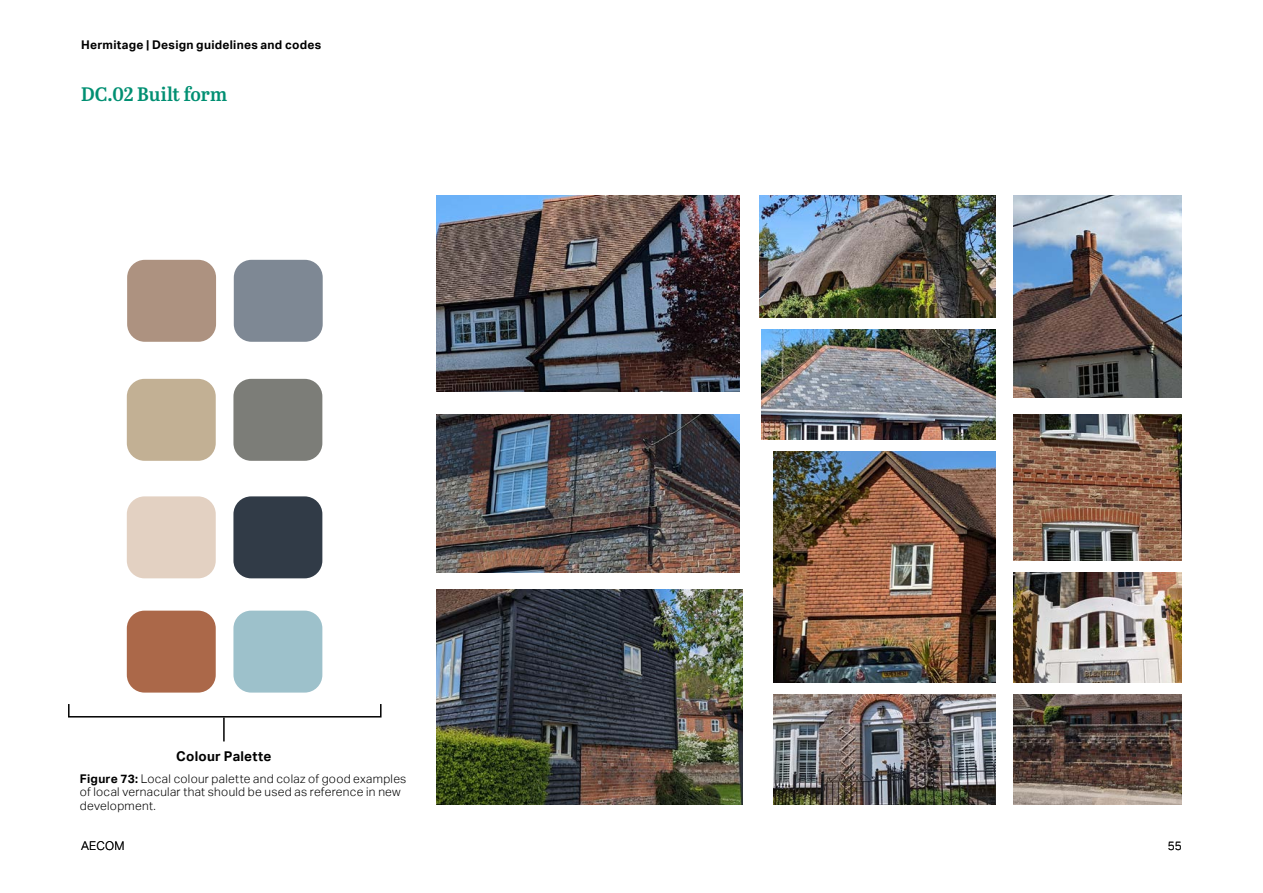
<style>
.page{position:relative;width:1263px;height:893px;background:#fff}
.page>*{position:absolute;margin:0;border:0;box-sizing:border-box;transform-origin:0 0}
.t1{font:19.5px "Abril Titling Sb";letter-spacing:-.005em;color:#008f72}
.t2{font:700 13.5px "AECOM Sans";letter-spacing:.015em;color:#000}
.t3{font:300 12px/13.5px "AECOM Sans";letter-spacing:.025em;color:#000}
.t4{font:700 12px "AECOM Sans";letter-spacing:.02em;color:#000}
.s1{font-weight:700}
</style>
<div class="page">
<div style="left:127px;top:379px;width:89px;height:82px;background:#c2b094;border-radius:18px"></div>
<div style="left:233px;top:611px;width:89px;height:82px;background:#9dc1cb;border-radius:18px"></div>
<div style="left:233px;top:496px;width:89px;height:82px;background:#313b47;border-radius:18px"></div>
<div style="left:127px;top:496px;width:89px;height:82px;background:#e3d1c2;border-radius:18px"></div>
<div style="left:127px;top:611px;width:89px;height:82px;background:#ab6849;border-radius:18px"></div>
<div style="left:233px;top:379px;width:89px;height:82px;background:#7c7d78;border-radius:18px"></div>
<div style="left:68px;top:703px;width:313px;height:14px;border:2px solid #000"></div>
<hr style="left:223px;top:717px;width:2px;height:24px;background:#000">
<div style="left:127px;top:260px;width:89px;height:82px;background:#ad9280;border-radius:18px"></div>
<div style="left:234px;top:260px;width:89px;height:82px;background:#7e8894;border-radius:18px"></div>
<img style="left:759px;top:195px;width:236px;height:122px">
<img style="left:1013px;top:195px;width:169px;height:203px">
<img style="left:436px;top:195px;width:304px;height:196px">
<img style="left:761px;top:329px;width:234px;height:110px">
<img style="left:436px;top:415px;width:304px;height:158px">
<img style="left:1013px;top:414px;width:169px;height:147px">
<img style="left:773px;top:451px;width:222px;height:232px">
<img style="left:436px;top:590px;width:306px;height:215px">
<img style="left:1013px;top:573px;width:169px;height:110px">
<img style="left:773px;top:695px;width:222px;height:110px">
<img style="left:1013px;top:695px;width:169px;height:110px">
<p class="t4" style="left:81px;top:38px;width:242px">Hermitage | Design guidelines and codes</p>
<h1 class="t1" style="left:81px;top:80px;width:148px">DC.02 Built form</h1>
<p class="t2" style="left:176px;top:748px;width:97px">Colour Palette</p>
<p class="t3" style="left:80px;top:772px;width:328px"><span class="s1">Figure 73:</span> Local colour palette and colaz of good examples of local vernacular that should be used as reference in new development.</p>
<p class="t3" style="left:81px;top:839px;width:45px">AECOM</p>
<p class="t3" style="left:1168px;top:839px;width:16px">55</p>
</div>
